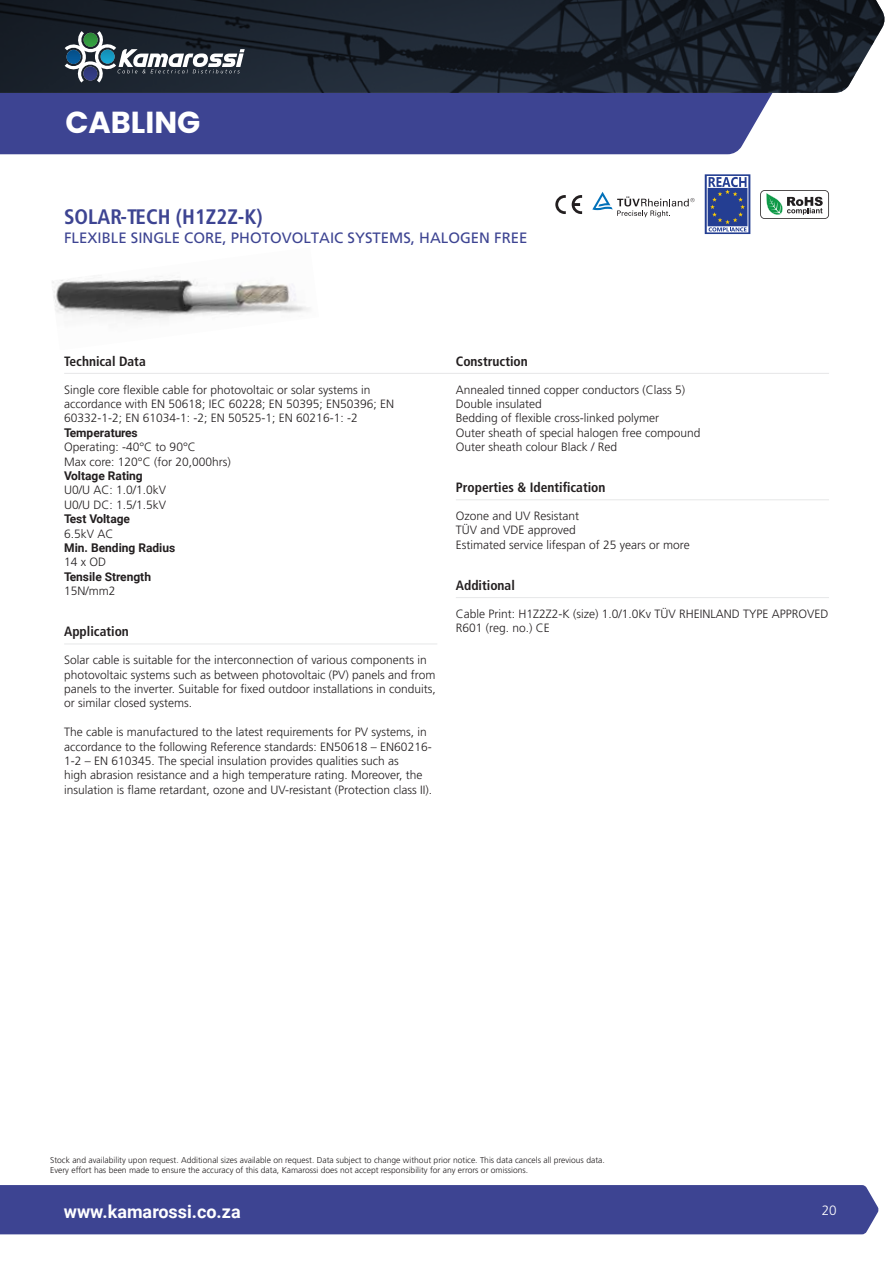
<style>
.page{position:relative;width:893px;height:1263px;background:#fff}
.page>*{position:absolute;margin:0;border:0;box-sizing:border-box;transform-origin:0 0}
.t1{font:700 30.45px "Poppins";color:#fff}
.t2{font:700 condensed 21px "Frutiger LT Std";color:#3d4492}
.t3{font:700 18px "Roboto";color:#fff}
.t4{font:15px "Frutiger LT Std";color:#3d4492}
.t5{font:700 condensed 13.5px "Frutiger LT Std";color:#231f20}
.t6{font:300 13.5px "Frutiger LT Std";color:#fff}
.t7{font:300 12px/14.4px "Frutiger LT Std";color:#231f20}
.t8{font:700 12px "Roboto";color:#231f20}
.t9{font:300 8.55px/10.2px "Frutiger LT Std";color:#231f20}
</style>
<div class="page">
<div style="left:0;top:93px;width:773px;height:61px;background:#3d4492"></div>
<svg style="left:0;top:0;width:884px;height:93px;background:#1e2630"></svg>
<div style="left:0;top:1185px;width:879px;height:49px;background:#3d4492"></div>
<img style="left:52px;top:276px;width:258px;height:44px">
<hr style="left:64px;top:373px;width:765px;height:1px;background:#e6e7e8">
<hr style="left:456px;top:597px;width:373px;height:1px;background:#e6e7e8">
<hr style="left:64px;top:644px;width:373px;height:1px;background:#e6e7e8">
<hr style="left:456px;top:499px;width:373px;height:1px;background:#e6e7e8">
<svg style="left:760px;top:190px;width:69px;height:29px"></svg>
<svg style="left:555px;top:195px;width:11px;height:19px"></svg>
<svg style="left:572px;top:195px;width:10px;height:19px"></svg>
<svg style="left:705px;top:174px;width:45px;height:60px;background:#586aa4"></svg>
<svg style="left:592px;top:192px;width:102px;height:25px"></svg>
<svg style="left:65px;top:31px;width:180px;height:52px"></svg>
<h1 class="t1" style="left:65px;top:104px;width:137px">CABLING</h1>
<h2 class="t2" style="left:64px;top:204px;width:200px">SOLAR-TECH (H1Z2Z-K)</h2>
<p class="t4" style="left:64px;top:229px;width:465px">FLEXIBLE SINGLE CORE, PHOTOVOLTAIC SYSTEMS, HALOGEN FREE</p>
<p class="t5" style="left:64px;top:353px;width:83px">Technical Data</p>
<p class="t7" style="left:64px;top:382px;width:331px">Single core flexible cable for photovoltaic or solar systems in accordance with EN 50618; IEC 60228; EN 50395; EN50396; EN<br>60332-1-2; EN 61034-1: -2; EN 50525-1; EN 60216-1: -2</p>
<p class="t8" style="left:64px;top:424px;width:75px">Temperatures</p>
<p class="t7" style="left:64px;top:440px;width:168px">Operating: -40°C to 90°C<br>Max core: 120°C (for 20,000hrs)</p>
<p class="t8" style="left:64px;top:467px;width:80px">Voltage Rating</p>
<p class="t7" style="left:64px;top:483px;width:104px">U0/U AC: 1.0/1.0kV<br>U0/U DC: 1.5/1.5kV</p>
<p class="t8" style="left:64px;top:511px;width:67px">Test Voltage</p>
<p class="t7" style="left:64px;top:526px;width:51px">6.5kV AC</p>
<p class="t8" style="left:64px;top:539px;width:113px">Min. Bending Radius</p>
<p class="t7" style="left:64px;top:555px;width:44px">14 x OD</p>
<p class="t8" style="left:64px;top:568px;width:88px">Tensile Strength</p>
<p class="t7" style="left:64px;top:584px;width:53px">15N/mm2</p>
<p class="t5" style="left:456px;top:353px;width:74px">Construction</p>
<p class="t7" style="left:456px;top:382px;width:246px">Annealed tinned copper conductors (Class 5)<br>Double insulated<br>Bedding of flexible cross-linked polymer<br>Outer sheath of special halogen free compound Outer sheath colour Black / Red</p>
<p class="t5" style="left:456px;top:479px;width:151px">Properties &amp; Identification</p>
<p class="t7" style="left:456px;top:509px;width:235px">Ozone and UV Resistant<br>TÜV and VDE approved<br>Estimated service lifespan of 25 years or more</p>
<p class="t5" style="left:456px;top:577px;width:61px">Additional</p>
<p class="t7" style="left:456px;top:607px;width:374px">Cable Print: H1Z2Z2-K (size) 1.0/1.0Kv TÜV RHEINLAND TYPE APPROVED</p>
<p class="t5" style="left:64px;top:623px;width:66px">Application</p>
<p class="t7" style="left:456px;top:621px;width:95px">R601 (reg. no.) CE</p>
<p class="t7" style="left:64px;top:653px;width:373px">Solar cable is suitable for the interconnection of various components in photovoltaic systems such as between photovoltaic (PV) panels and from panels to the inverter. Suitable for fixed outdoor installations in conduits, or similar closed systems.</p>
<p class="t7" style="left:64px;top:725px;width:369px">The cable is manufactured to the latest requirements for PV systems, in accordance to the following Reference standards: EN50618 – EN60216- 1-2 – EN 610345. The special insulation provides qualities such as<br>high abrasion resistance and a high temperature rating. Moreover, the insulation is flame retardant, ozone and UV-resistant (Protection class II).</p>
<p class="t9" style="left:50px;top:1155px;width:556px">Stock and availability upon request. Additional sizes available on request. Data subject to change without prior notice. This data cancels all previous data.<br>Every effort has been made to ensure the accuracy of this data, Kamarossi does not accept responsibility for any errors or omissions.</p>
<h3 class="t3" style="left:64px;top:1198px;width:178px">www.kamarossi.co.za</h3>
<p class="t6" style="left:822px;top:1203px;width:17px">20</p>
</div>
